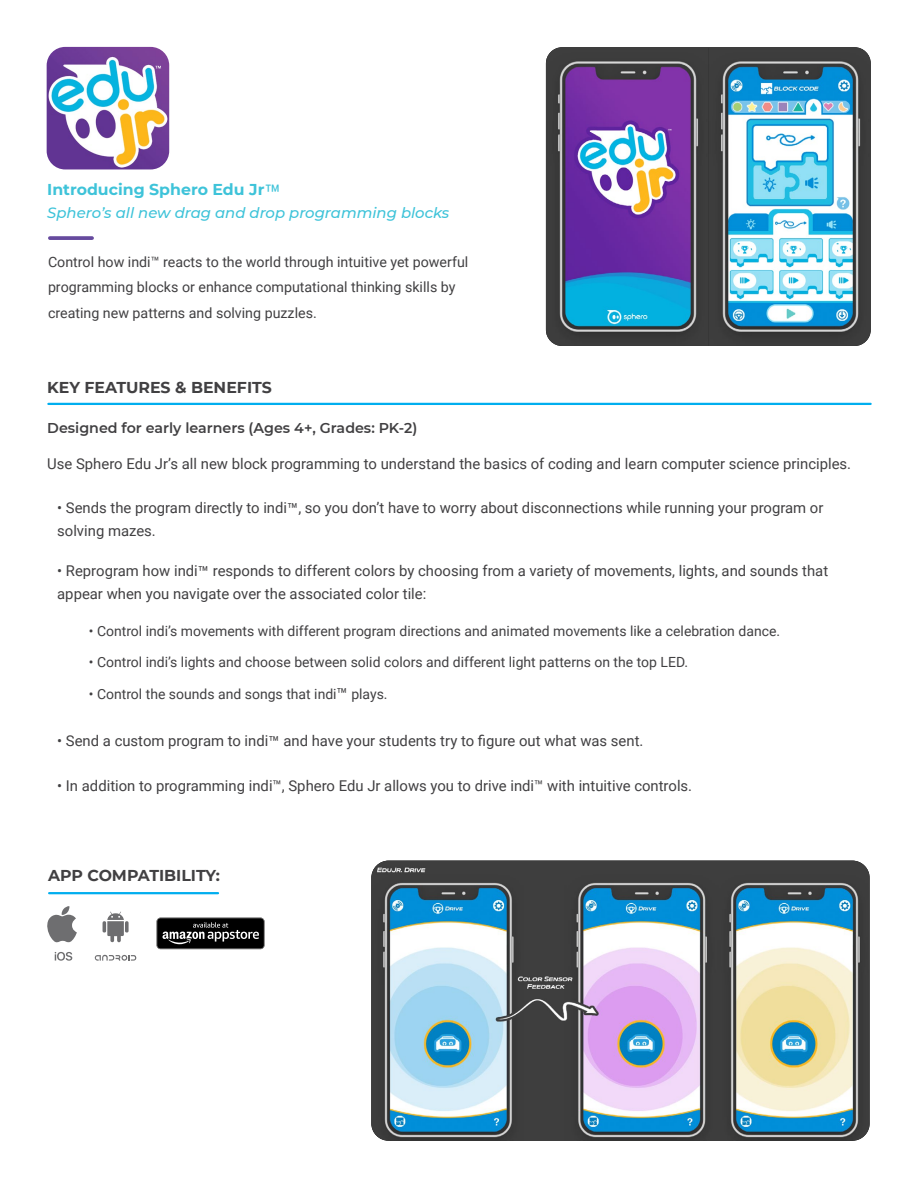
<style>
.page{position:relative;width:918px;height:1188px;background:#fff}
.page>*{position:absolute;margin:0;border:0;box-sizing:border-box;transform-origin:0 0}
.t1{font:700 15.75px "Montserrat";color:#414042}
.t2{font:700 15.75px "Montserrat";color:#3ec3d9}
.t3{font:14.85px/22.5px "Roboto";color:#414042}
.t4{font:italic 500 14.85px "Montserrat";color:#3ec3d9}
.t5{font:14.25px/25.5px "Roboto";color:#414042}
.t6{font:600 14.25px "Montserrat";color:#414042}
.t7{font:13.95px "Roboto";color:#414042}
.s1{font-family:"Roboto";font-weight:400;font-size:27px}
.s2{font-size:18px}
</style>
<div class="page">
<img style="left:546px;top:47px;width:325px;height:299px">
<svg style="left:50px;top:236px;width:42px;height:4px"></svg>
<img style="left:48px;top:48px;width:120px;height:120px">
<div style="left:45px;top:45px;width:126px;height:126px;border:2px solid #fff;border-radius:19px"></div>
<svg style="left:155px;top:66px;width:6px;height:3px"></svg>
<img style="left:371px;top:861px;width:498px;height:280px">
<hr style="left:49px;top:892px;width:169px;height:2px;background:#00aeef">
<svg style="left:47px;top:906px;width:30px;height:36px"></svg>
<svg style="left:95px;top:955px;width:41px;height:6px"></svg>
<svg style="left:55px;top:952px;width:17px;height:9px"></svg>
<svg style="left:125px;top:921px;width:4px;height:12px"></svg>
<svg style="left:103px;top:911px;width:21px;height:31px"></svg>
<svg style="left:157px;top:918px;width:107px;height:31px"></svg>
<hr style="left:48px;top:403px;width:823px;height:2px;background:#00aeef">
<p class="t2" style="left:47px;top:179px;width:236px">Introducing Sphero Edu Jr<span class="s1">™</span></p>
<p class="t4" style="left:47px;top:203px;width:404px">Sphero’s all new drag and drop programming blocks</p>
<p class="t5" style="left:48px;top:249px;width:422px">Control how indi™ reacts to the world through intuitive yet powerful programming blocks or enhance computational thinking skills by creating new patterns and solving puzzles.</p>
<p class="t1" style="left:47px;top:376px;width:226px">KEY FEATURES &amp; BENEFITS</p>
<p class="t6" style="left:47px;top:418px;width:372px">Designed for early learners (Ages 4+, Grades: PK-2)</p>
<p class="t3" style="left:47px;top:451px;width:805px">Use Sphero Edu Jr’s all new block programming to understand the basics of coding and learn computer science principles.</p>
<p class="t3" style="left:57px;top:496px;width:768px">• Sends the program directly to indi<span class="s2">™</span>, so you don’t have to worry about disconnections while running your program or solving mazes.</p>
<p class="t3" style="left:57px;top:559px;width:773px">• Reprogram how indi<span class="s2">™</span> responds to different colors by choosing from a variety of movements, lights, and sounds that appear when you navigate over the associated color tile:</p>
<p class="t7" style="left:89px;top:621px;width:693px">• Control indi’s movements with different program directions and animated movements like a celebration dance.</p>
<p class="t7" style="left:89px;top:652px;width:601px">• Control indi’s lights and choose between solid colors and different light patterns on the top LED.</p>
<p class="t7" style="left:89px;top:684px;width:300px">• Control the sounds and songs that indi<span class="s2">™</span> plays.</p>
<p class="t3" style="left:57px;top:729px;width:588px">• Send a custom program to indi<span class="s2">™</span> and have your students try to figure out what was sent.</p>
<p class="t3" style="left:57px;top:774px;width:636px">• In addition to programming indi™, Sphero Edu Jr allows you to drive indi™ with intuitive controls.</p>
<p class="t1" style="left:48px;top:864px;width:173px">APP COMPATIBILITY:</p>
</div>
